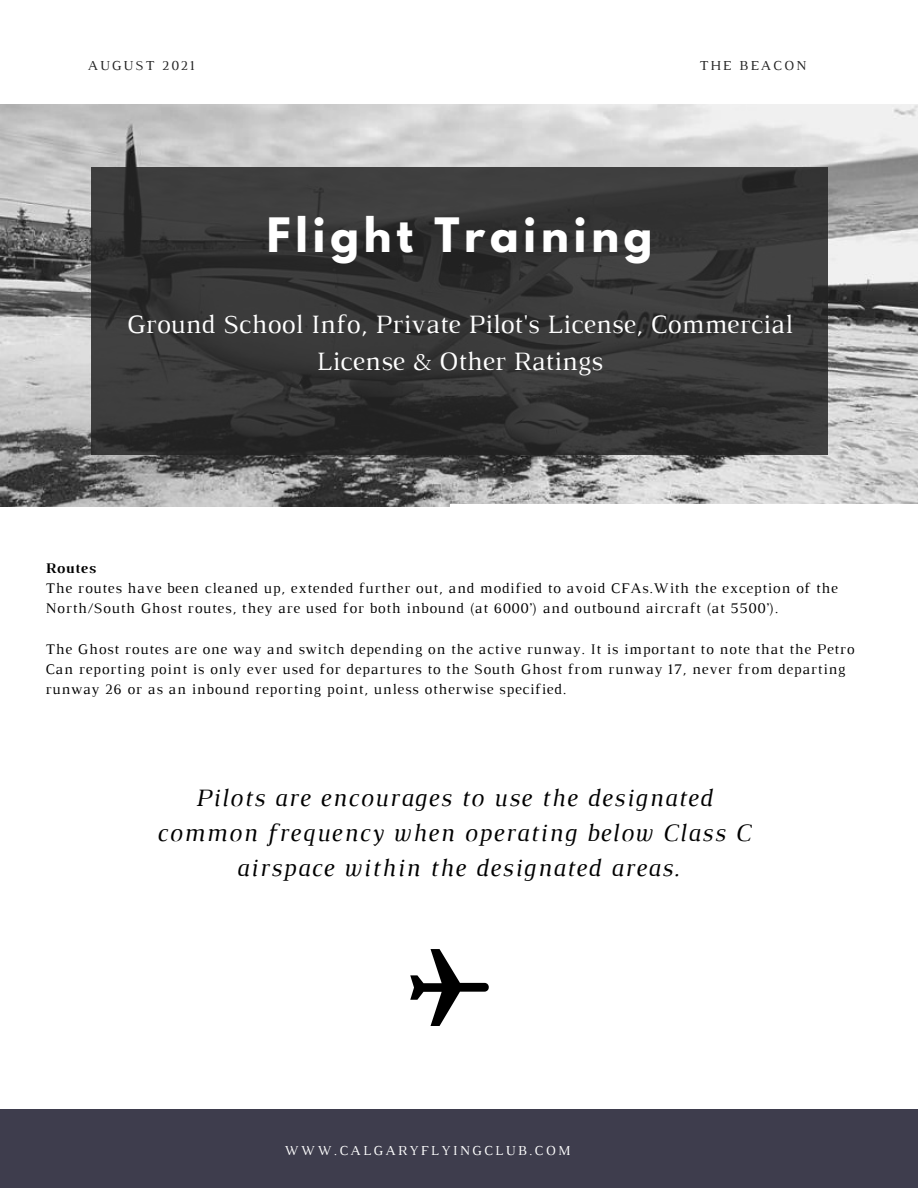
<style>
.page{position:relative;width:918px;height:1188px;background:#fff}
.page>*{position:absolute;margin:0;border:0;box-sizing:border-box;transform-origin:0 0}
.t1{font:700 42px "League Spartan";letter-spacing:.115em;color:#fff}
.t2{font:27px/37.2px "Luthier";color:#fff;text-align:center}
.t3{font:italic 25.5px/34.8px "Luthier";letter-spacing:.05em;color:#000;text-align:center}
.t4{font:15px/20.2px "Luthier";letter-spacing:.05em;color:#000}
.t5{font:700 15px "Luthier";letter-spacing:.05em;color:#000}
.t6{font:13.95px "Luthier";letter-spacing:.16em;color:#fff}
.t7{font:13.95px "Luthier";letter-spacing:.14em;color:#222}
</style>
<div class="page">
<img style="left:0;top:105px;width:918px;height:402px">
<svg style="left:92px;top:168px;width:736px;height:287px;background:#353535"></svg>
<div style="left:0;top:1110px;width:918px;height:78px;background:#3e3d4d"></div>
<div style="left:450px;top:504px;width:468px;height:605px;background:#fff"></div>
<svg style="left:410px;top:949px;width:79px;height:77px"></svg>
<p class="t7" style="left:88px;top:60px;width:108px">AUGUST 2021</p>
<p class="t7" style="left:699px;top:60px;width:109px">THE BEACON</p>
<h1 class="t1" style="left:267px;top:214px;width:387px">Flight Training</h1>
<h2 class="t2" style="left:127px;top:308px;width:668px">Ground School Info, Private Pilot's License, Commercial<br>License &amp; Other Ratings</h2>
<p class="t5" style="left:45px;top:563px;width:51px">Routes</p>
<p class="t4" style="left:45px;top:579px;width:794px">The routes have been cleaned up, extended further out, and modified to avoid CFAs.With the exception of the<br>North/South Ghost routes, they are used for both inbound (at 6000’) and outbound aircraft (at 5500’).</p>
<p class="t4" style="left:45px;top:640px;width:811px">The Ghost routes are one way and switch depending on the active runway. It is important to note that the Petro<br>Can reporting point is only ever used for departures to the South Ghost from runway 17, never from departing runway 26 or as an inbound reporting point, unless otherwise specified.</p>
<h3 class="t3" style="left:156px;top:782px;width:596px">Pilots are encourages to use the designated common frequency when operating below Class C airspace within the designated areas.</h3>
<p class="t6" style="left:284px;top:1145px;width:288px">WWW.CALGARYFLYINGCLUB.COM</p>
<p class="t6" style="left:316px;top:1145px;width:288px">WWW.CALGAR FLYINGCLUB.COM</p>
</div>
